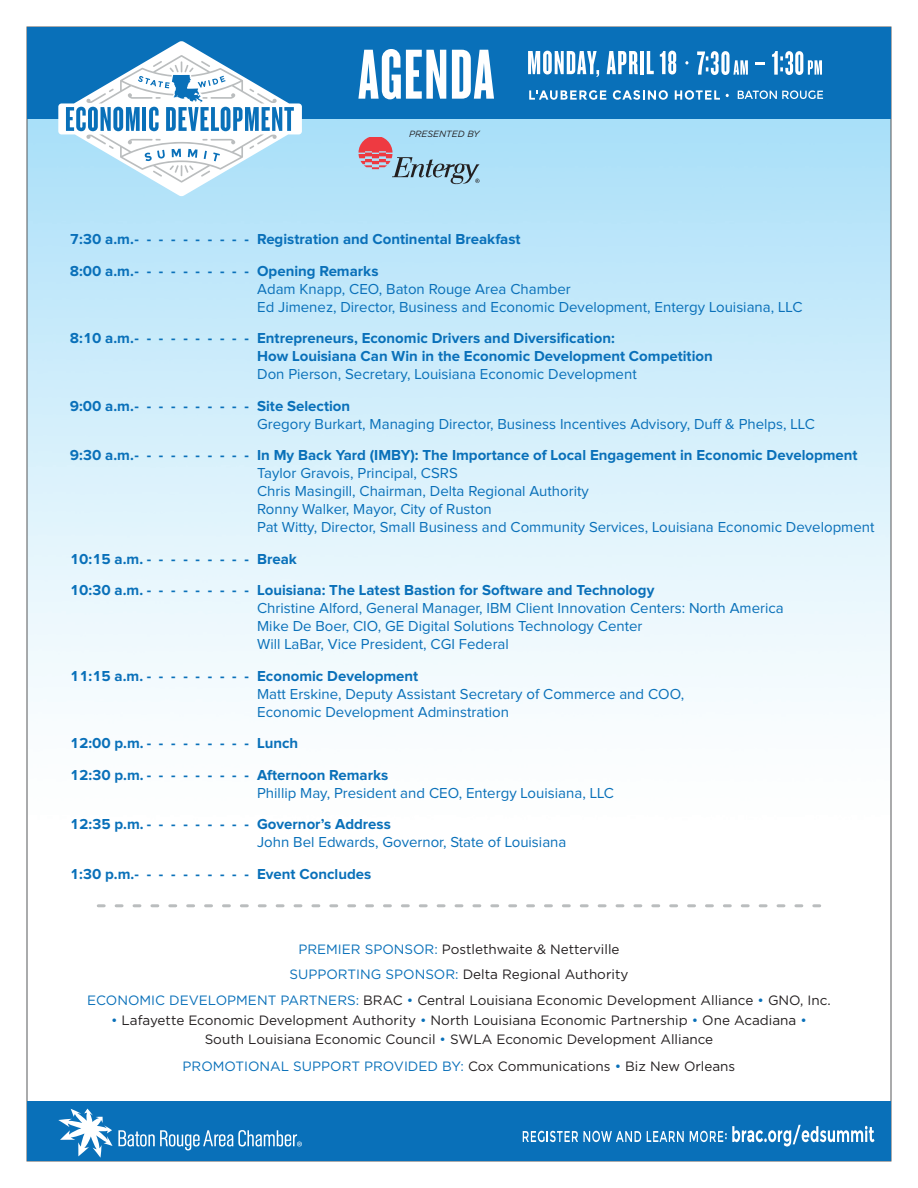
<style>
.page{position:relative;width:918px;height:1188px;background:#fff}
.page>*{position:absolute;margin:0;border:0;box-sizing:border-box;transform-origin:0 0}
.t1{font:73.5px "Knockout HTF67 Full Bantamwt";letter-spacing:.025em;color:#fff}
.t2{font:15px/18px "Proxima Nova";color:#0970b9}
.t3{font:700 15px/18px "Proxima Nova";color:#0970b9}
.t4{font:13.5px/19.5px "Gotham";color:#231f20;text-align:center}
.t5{font:13.5px "Gotham";color:#0970b9}
.t6{font:italic 9px "Gotham";color:#231f20}
.s1{font-weight:400}
.s2{color:#0970b9}
.s3{color:#231f20}
</style>
<div class="page">
<img style="left:29px;top:119px;width:860px;height:983px">
<div style="left:27px;top:1102px;width:864px;height:59px;background:#0970b9"></div>
<div style="left:27px;top:27px;width:864px;height:92px;background:#0970b9"></div>
<svg style="left:98px;top:904px;width:722px;height:3px"></svg>
<svg style="left:58px;top:1109px;width:244px;height:49px"></svg>
<svg style="left:358px;top:137px;width:122px;height:47px;background:#a8bace"></svg>
<svg style="left:58px;top:41px;width:244px;height:155px"></svg>
<svg style="left:523px;top:1131px;width:118px;height:11px"></svg>
<svg style="left:647px;top:1131px;width:37px;height:11px"></svg>
<svg style="left:690px;top:1125px;width:184px;height:22px"></svg>
<svg style="left:529px;top:90px;width:77px;height:10px"></svg>
<svg style="left:613px;top:90px;width:55px;height:10px"></svg>
<svg style="left:528px;top:51px;width:71px;height:26px"></svg>
<svg style="left:607px;top:51px;width:31px;height:23px"></svg>
<hr style="left:640px;top:51px;width:4px;height:23px;background:#fff">
<svg style="left:647px;top:51px;width:7px;height:23px"></svg>
<svg style="left:660px;top:51px;width:16px;height:24px"></svg>
<svg style="left:697px;top:51px;width:51px;height:24px"></svg>
<svg style="left:755px;top:63px;width:10px;height:2px"></svg>
<svg style="left:772px;top:51px;width:50px;height:24px"></svg>
<svg style="left:738px;top:90px;width:85px;height:9px"></svg>
<svg style="left:685px;top:61px;width:4px;height:4px"></svg>
<svg style="left:675px;top:90px;width:45px;height:10px"></svg>
<div style="left:724px;top:92px;width:6px;height:7px;border:2px solid #0970b9;border-radius:50%"></div>
<p class="t1" style="left:358px;top:36px;width:137px">AGENDA</p>
<p class="t6" style="left:409px;top:128px;width:72px">PRESENTED BY</p>
<p class="t3" style="left:70px;top:231px;width:452px">7:30 a.m. - - - - - - - - - - Registration and Continental Breakfast</p>
<p class="t3" style="left:70px;top:262px;width:310px">8:00 a.m. - - - - - - - - - - Opening Remarks</p>
<p class="t2" style="left:257px;top:280px;width:547px">Adam Knapp, CEO, Baton Rouge Area Chamber<br>Ed Jimenez, Director, Business and Economic Development, Entergy Louisiana, LLC</p>
<p class="t3" style="left:70px;top:330px;width:547px">8:10 a.m. - - - - - - - - - - Entrepreneurs, Economic Drivers and Diversification:</p>
<p class="t3" style="left:257px;top:348px;width:457px">How Louisiana Can Win in the Economic Development Competition<br><span class="s1">Don Pierson, Secretary, Louisiana Economic Development</span></p>
<p class="t3" style="left:70px;top:397px;width:282px">9:00 a.m. - - - - - - - - - - Site Selection</p>
<p class="t2" style="left:257px;top:415px;width:559px">Gregory Burkart, Managing Director, Business Incentives Advisory, Duff &amp; Phelps, LLC</p>
<p class="t3" style="left:70px;top:447px;width:790px">9:30 a.m. - - - - - - - - - - In My Back Yard (IMBY): The Importance of Local Engagement in Economic Development</p>
<p class="t2" style="left:257px;top:465px;width:619px">Taylor Gravois, Principal, CSRS<br>Chris Masingill, Chairman, Delta Regional Authority<br>Ronny Walker, Mayor, City of Ruston<br>Pat Witty, Director, Small Business and Community Services, Louisiana Economic Development</p>
<p class="t3" style="left:70px;top:550px;width:229px">10:15 a.m. - - - - - - - - - Break</p>
<p class="t3" style="left:70px;top:582px;width:586px">10:30 a.m. - - - - - - - - - Louisiana: The Latest Bastion for Software and Technology</p>
<p class="t2" style="left:257px;top:600px;width:528px">Christine Alford, General Manager, IBM Client Innovation Centers: North America<br>Mike De Boer, CIO, GE Digital Solutions Technology Center<br>Will LaBar, Vice President, CGI Federal</p>
<p class="t3" style="left:70px;top:667px;width:350px">11:15 a.m. - - - - - - - - - Economic Development</p>
<p class="t2" style="left:257px;top:685px;width:429px">Matt Erskine, Deputy Assistant Secretary of Commerce and COO,<br>Economic Development Adminstration</p>
<p class="t3" style="left:70px;top:735px;width:230px">12:00 p.m. - - - - - - - - - Lunch</p>
<p class="t3" style="left:70px;top:766px;width:320px">12:30 p.m. - - - - - - - - - Afternoon Remarks</p>
<p class="t2" style="left:257px;top:784px;width:358px">Phillip May, President and CEO, Entergy Louisiana, LLC</p>
<p class="t3" style="left:70px;top:816px;width:323px">12:35 p.m. - - - - - - - - - Governor’s Address</p>
<p class="t2" style="left:257px;top:834px;width:311px">John Bel Edwards, Governor, State of Louisiana</p>
<p class="t3" style="left:70px;top:865px;width:303px">1:30 p.m. - - - - - - - - - - Event Concludes</p>
<p class="t4" style="left:298px;top:940px;width:323px"><span class="s2">PREMIER SPONSOR:</span> Postlethwaite &amp; Netterville</p>
<p class="t4" style="left:290px;top:964px;width:340px"><span class="s2">SUPPORTING SPONSOR:</span> Delta Regional Authority</p>
<p class="t4" style="left:87px;top:991px;width:745px"><span class="s2">ECONOMIC DEVELOPMENT PARTNERS:</span> BRAC <span class="s2">•</span> Central Louisiana Economic Development Alliance <span class="s2">•</span> GNO, Inc.</p>
<p class="t4" style="left:111px;top:1010px;width:697px"><span class="s2">•</span> Lafayette Economic Development Authority <span class="s2">•</span> North Louisiana Economic Partnership <span class="s2">•</span> One Acadiana <span class="s2">•<br></span>South Louisiana Economic Council <span class="s2">•</span> SWLA Economic Development Alliance</p>
<p class="t5" style="left:183px;top:1057px;width:554px">PROMOTIONAL SUPPORT PROVIDED BY: <span class="s3">Cox Communications</span> • <span class="s3">Biz New Orleans</span></p>
</div>
